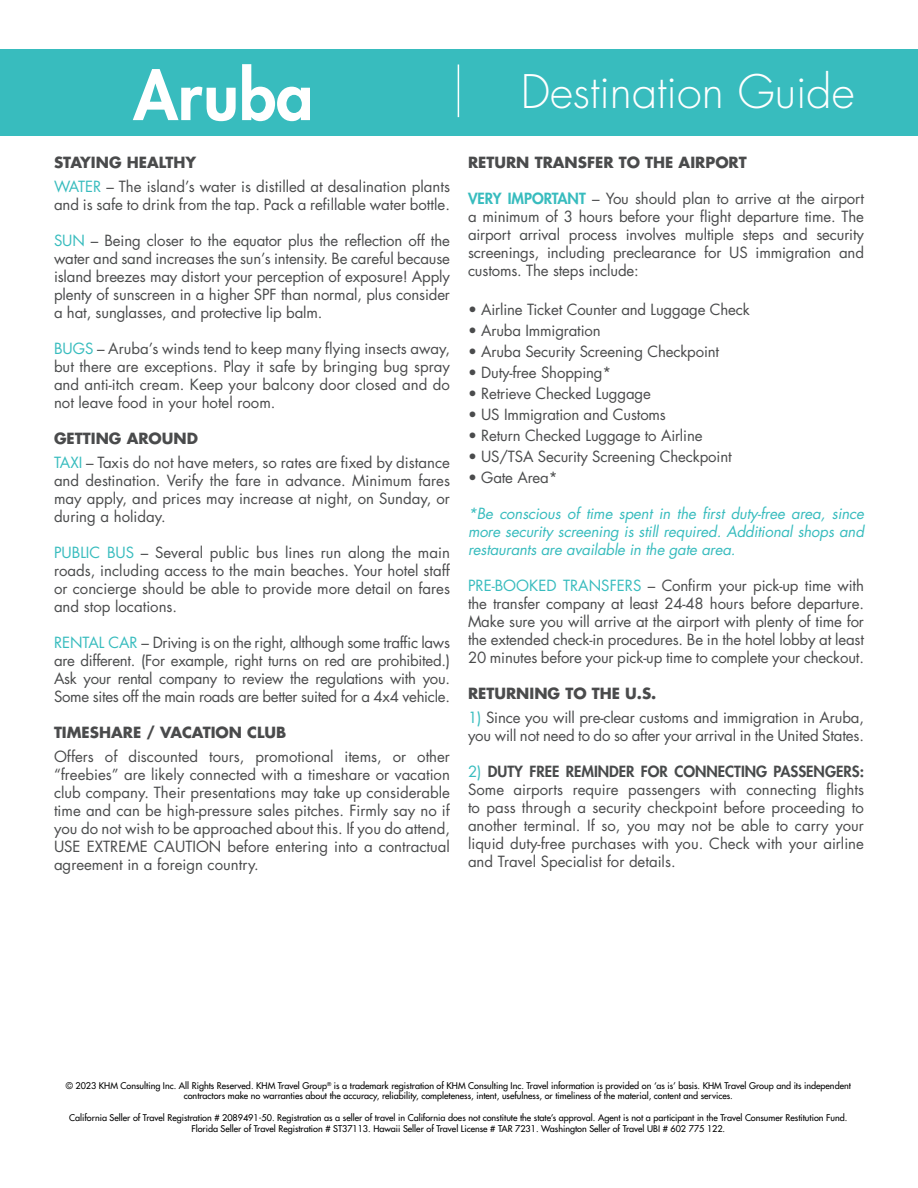
<style>
.page{position:relative;width:918px;height:1188px;background:#fff}
.page>*{position:absolute;margin:0;border:0;box-sizing:border-box;transform-origin:0 0}
.t1{font:800 66px "Futura LT";color:#fff}
.t2{font:300 45px "Futura LT";color:#fff}
.t3{font:15px/18px "Futura LT";letter-spacing:-.01em;color:#4a4b4c;text-align:justify}
.t4{font:italic 15px/18px "Futura LT";letter-spacing:-.01em;color:#38bcbe;text-align:justify}
.t5{font:700 15px "Futura LT";color:#4a4b4c}
.t6{font:9px/10.8px "Futura LT";color:#000;text-align:center}
.s1{color:#38bcbe}
.s2{font-weight:800;color:#38bcbe}
.s3{font-weight:800;color:#494b4c}
</style>
<div class="page">
<div style="left:0;top:50px;width:918px;height:86px;background:#38bcbe"></div>
<hr style="left:458px;top:64px;width:1px;height:53px;background:#fff">
<p class="t1" style="left:133px;top:52px;width:182px">Aruba</p>
<p class="t2" style="left:521px;top:64px;width:335px">Destination Guide</p>
<p class="t5" style="left:54px;top:152px;width:144px">STAYING HEALTHY</p>
<p class="t3" style="left:54px;top:178px;width:398px"><span class="s1">WATER</span> – The island’s water is distilled at desalination plants and is safe to drink from the tap. Pack a refillable water bottle.</p>
<p class="t3" style="left:54px;top:232px;width:398px"><span class="s1">SUN</span> – Being closer to the equator plus the reflection off the water and sand increases the sun’s intensity. Be careful because island breezes may distort your perception of exposure! Apply plenty of sunscreen in a higher SPF than normal, plus consider a hat, sunglasses, and protective lip balm.</p>
<p class="t3" style="left:54px;top:340px;width:397px"><span class="s1">BUGS</span> – Aruba’s winds tend to keep many flying insects away, but there are exceptions. Play it safe by bringing bug spray and anti-itch cream. Keep your balcony door closed and do not leave food in your hotel room.</p>
<p class="t5" style="left:54px;top:428px;width:146px">GETTING AROUND</p>
<p class="t3" style="left:54px;top:454px;width:398px"><span class="s1">TAXI</span> – Taxis do not have meters, so rates are fixed by distance and destination. Verify the fare in advance. Minimum fares may apply, and prices may increase at night, on Sunday, or during a holiday.</p>
<p class="t3" style="left:54px;top:544px;width:398px"><span class="s1">PUBLIC BUS</span> – Several public bus lines run along the main roads, including access to the main beaches. Your hotel staff or concierge should be able to provide more detail on fares and stop locations.</p>
<p class="t3" style="left:54px;top:634px;width:398px"><span class="s1">RENTAL CAR</span> – Driving is on the right, although some traffic laws are different. (For example, right turns on red are prohibited.)<br>Ask your rental company to review the regulations with you.<br>Some sites off the main roads are better suited for a 4x4 vehicle.</p>
<p class="t5" style="left:54px;top:722px;width:234px">TIMESHARE / VACATION CLUB</p>
<p class="t3" style="left:54px;top:748px;width:398px">Offers of discounted tours, promotional items, or other “freebies” are likely connected with a timeshare or vacation club company. Their presentations may take up considerable time and can be high-pressure sales pitches. Firmly say no if you do not wish to be approached about this. If you do attend, USE EXTREME CAUTION before entering into a contractual agreement in a foreign country.</p>
<p class="t5" style="left:468px;top:152px;width:280px">RETURN TRANSFER TO THE AIRPORT</p>
<p class="t3" style="left:468px;top:190px;width:398px"><span class="s2">VERY IMPORTANT</span> – You should plan to arrive at the airport a minimum of 3 hours before your flight departure time. The airport arrival process involves multiple steps and security screenings, including preclearance for US immigration and customs. The steps include:</p>
<p class="t3" style="left:468px;top:301px;width:283px">• Airline Ticket Counter and Luggage Check</p>
<p class="t3" style="left:468px;top:322px;width:134px">• Aruba Immigration</p>
<p class="t3" style="left:468px;top:343px;width:253px">• Aruba Security Screening Checkpoint</p>
<p class="t3" style="left:468px;top:364px;width:145px">• Duty-free Shopping*</p>
<p class="t3" style="left:468px;top:385px;width:184px">• Retrieve Checked Luggage</p>
<p class="t3" style="left:468px;top:406px;width:199px">• US Immigration and Customs</p>
<p class="t3" style="left:468px;top:427px;width:236px">• Return Checked Luggage to Airline</p>
<p class="t3" style="left:468px;top:448px;width:265px">• US/TSA Security Screening Checkpoint</p>
<p class="t3" style="left:468px;top:469px;width:91px">• Gate Area*</p>
<p class="t4" style="left:468px;top:505px;width:398px">*Be conscious of time spent in the first duty-free area, since more security screening is still required. Additional shops and restaurants are available in the gate area.</p>
<p class="t3" style="left:468px;top:577px;width:398px"><span class="s1">PRE-BOOKED TRANSFERS</span> – Confirm your pick-up time with the transfer company at least 24-48 hours before departure.<br>Make sure you will arrive at the airport with plenty of time for the extended check-in procedures. Be in the hotel lobby at least 20 minutes before your pick-up time to complete your checkout.</p>
<p class="t5" style="left:468px;top:683px;width:190px">RETURNING TO THE U.S.</p>
<p class="t3" style="left:468px;top:709px;width:398px"><span class="s1">1)</span> Since you will pre-clear customs and immigration in Aruba, you will not need to do so after your arrival in the United States.</p>
<p class="t3" style="left:468px;top:763px;width:398px"><span class="s1">2)</span> <span class="s3">DUTY FREE REMINDER FOR CONNECTING PASSENGERS:<br></span>Some airports require passengers with connecting flights to pass through a security checkpoint before proceeding to another terminal. If so, you may not be able to carry your liquid duty-free purchases with you. Check with your airline and Travel Specialist for details.</p>
<p class="t6" style="left:66px;top:1080px;width:787px">© 2023 KHM Consulting Inc. All Rights Reserved. KHM Travel Group<sup>®</sup> is a trademark registration of KHM Consulting Inc. Travel information is provided on ‘as is’ basis. KHM Travel Group and its independent contractors make no warranties about the accuracy, reliability, completeness, intent, usefulness, or timeliness of the material, content and services.</p>
<p class="t6" style="left:69px;top:1112px;width:780px">California Seller of Travel Registration # 2089491-50. Registration as a seller of travel in California does not constitute the state’s approval. Agent is not a participant in the Travel Consumer Restitution Fund.</p>
<p class="t6" style="left:191px;top:1123px;width:535px">Florida Seller of Travel Registration # ST37113. Hawaii Seller of Travel License # TAR 7231. Washington Seller of Travel UBI # 602 775 122.</p>
</div>
